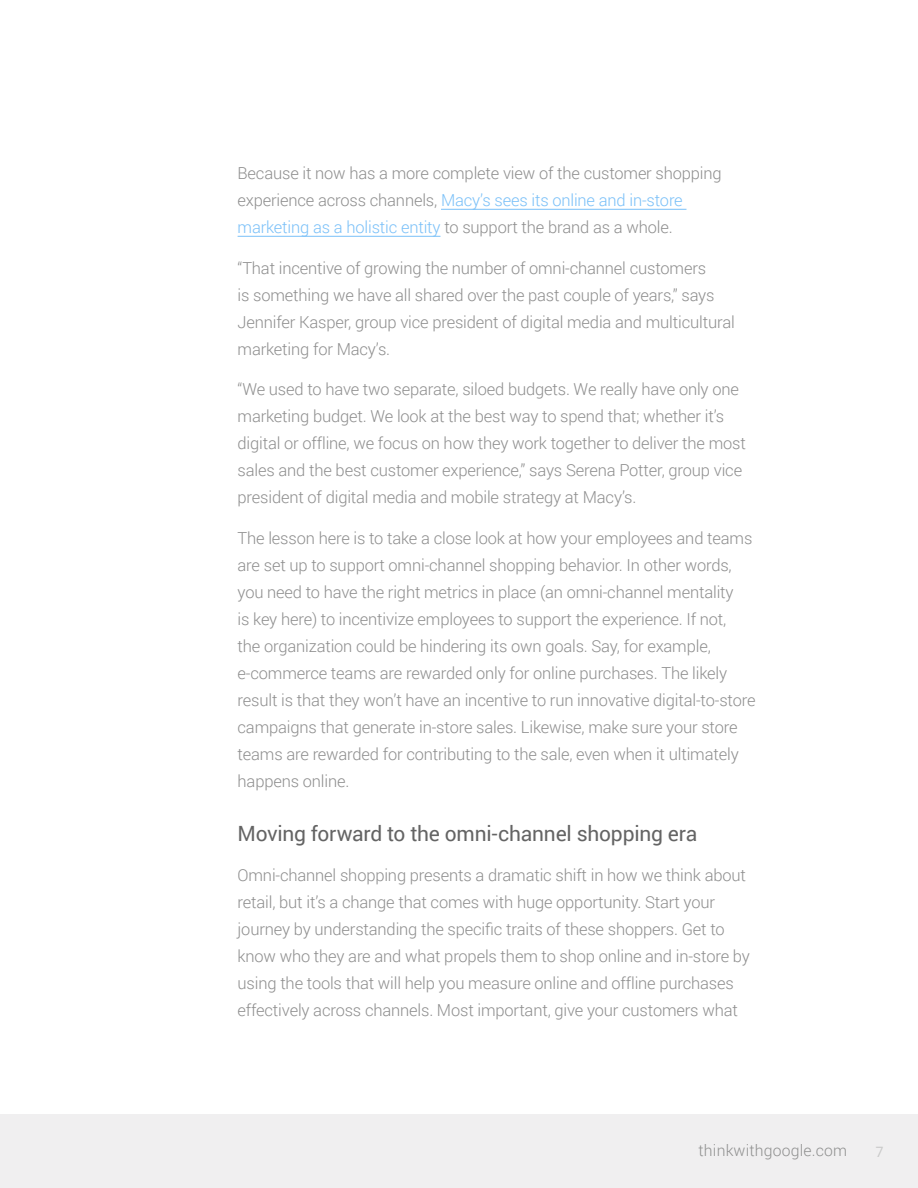
<style>
.page{position:relative;width:918px;height:1188px;background:#fff}
.page>*{position:absolute;margin:0;border:0;box-sizing:border-box;transform-origin:0 0}
.Body_Copy{font:21px "Roboto";letter-spacing:-.01em;color:#646464}
.Body_Copy-2{font:300 16.5px/27px "Roboto";letter-spacing:-.01em;color:#8e8e8e}
.t1{font:300 15.75px "Roboto";letter-spacing:.01em;color:#666766}
.t2{font:14.25px "Open Sans";color:#c9c9c9}
.s1{color:#7ac0f8}
</style>
<div class="page">
<div style="left:0;top:1114px;width:918px;height:74px;background:#f0eff0"></div>
<hr style="left:441px;top:209px;width:245px;height:1px;background:#7ac0f8">
<hr style="left:238px;top:236px;width:202px;height:1px;background:#7ac0f8">
<p class="Body_Copy-2" style="left:238px;top:159px;width:486px">Because it now has a more complete view of the customer shopping experience across channels, <span class="s1">Macy’s sees its online and in-store marketing as a holistic entity</span> to support the brand as a whole.</p>
<p class="Body_Copy-2" style="left:238px;top:254px;width:499px">“That incentive of growing the number of omni-channel customers<br>is something we have all shared over the past couple of years,” says Jennifer Kasper, group vice president of digital media and multicultural marketing for Macy’s.</p>
<p class="Body_Copy-2" style="left:238px;top:375px;width:510px">“We used to have two separate, siloed budgets. We really have only one marketing budget. We look at the best way to spend that; whether it’s digital or offline, we focus on how they work together to deliver the most sales and the best customer experience,” says Serena Potter, group vice president of digital media and mobile strategy at Macy’s.</p>
<p class="Body_Copy-2" style="left:238px;top:524px;width:519px">The lesson here is to take a close look at how your employees and teams are set up to support omni-channel shopping behavior. In other words, you need to have the right metrics in place (an omni-channel mentality<br>is key here) to incentivize employees to support the experience. If not,<br>the organization could be hindering its own goals. Say, for example, e-commerce teams are rewarded only for online purchases. The likely result is that they won’t have an incentive to run innovative digital-to-store campaigns that generate in-store sales. Likewise, make sure your store teams are rewarded for contributing to the sale, even when it ultimately happens online.</p>
<p class="Body_Copy" style="left:238px;top:819px;width:461px">Moving forward to the omni-channel shopping era</p>
<p class="Body_Copy-2" style="left:238px;top:861px;width:514px">Omni-channel shopping presents a dramatic shift in how we think about retail, but it’s a change that comes with huge opportunity. Start your journey by understanding the specific traits of these shoppers. Get to know who they are and what propels them to shop online and in-store by using the tools that will help you measure online and offline purchases effectively across channels. Most important, give your customers what</p>
<p class="t1" style="left:699px;top:1140px;width:150px">thinkwithgoogle.com</p>
<p class="t2" style="left:876px;top:1142px;width:10px">7</p>
</div>
